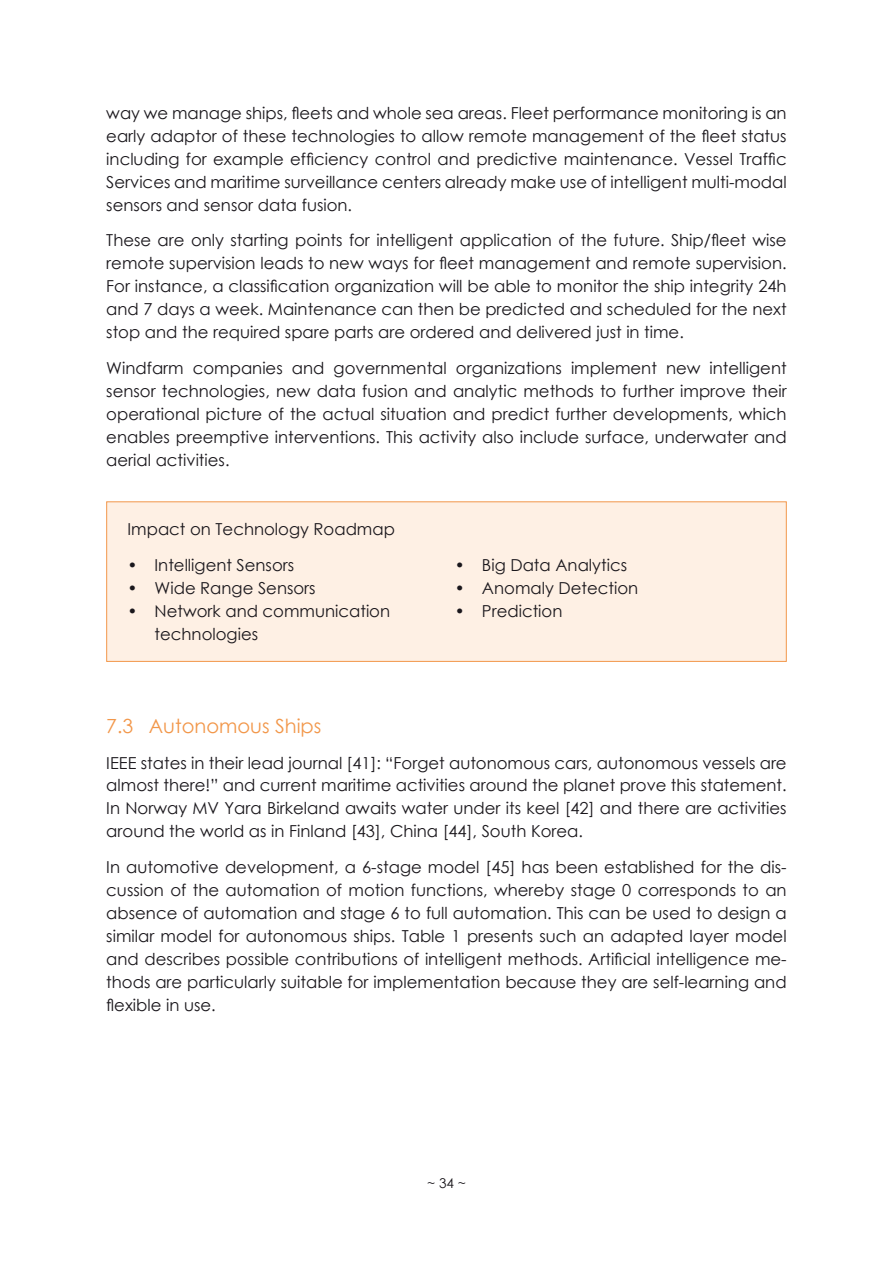
<style>
.page{position:relative;width:893px;height:1263px;background:#fff}
.page>*{position:absolute;margin:0;border:0;box-sizing:border-box;transform-origin:0 0}
.t1{font:19.5px "Century Gothic";color:#f2974a}
.t2{font:16.5px/23px "Century Gothic";color:#1a171c;text-align:justify}
.t3{font:13.5px "Century Gothic";color:#1a171c}
</style>
<div class="page">
<div style="left:106px;top:501px;width:681px;height:161px;background:#fef0e4;border:1px solid #f2974a"></div>
<p class="t2" style="left:106px;top:101px;width:682px">way we manage ships, fleets and whole sea areas. Fleet performance monitoring is an early adaptor of these technologies to allow remote management of the fleet status including for example efficiency control and predictive maintenance. Vessel Traffic Services and maritime surveillance centers already make use of intelligent multi-modal sensors and sensor data fusion.</p>
<p class="t2" style="left:106px;top:228px;width:682px">These are only starting points for intelligent application of the future. Ship/fleet wise remote supervision leads to new ways for fleet management and remote supervision.<br>For instance, a classification organization will be able to monitor the ship integrity 24h and 7 days a week. Maintenance can then be predicted and scheduled for the next stop and the required spare parts are ordered and delivered just in time.</p>
<p class="t2" style="left:106px;top:356px;width:682px">Windfarm companies and governmental organizations implement new intelligent sensor technologies, new data fusion and analytic methods to further improve their operational picture of the actual situation and predict further developments, which enables preemptive interventions. This activity also include surface, underwater and aerial activities.</p>
<p class="t2" style="left:128px;top:517px;width:269px">Impact on Technology Roadmap</p>
<p class="t2" style="left:128px;top:553px;width:168px">• Intelligent Sensors</p>
<p class="t2" style="left:128px;top:576px;width:190px">• Wide Range Sensors</p>
<p class="t2" style="left:155px;top:599px;width:237px;text-indent:-27px">• Network and communication technologies</p>
<p class="t2" style="left:455px;top:553px;width:174px">• Big Data Analytics</p>
<p class="t2" style="left:455px;top:576px;width:185px">• Anomaly Detection</p>
<p class="t2" style="left:455px;top:599px;width:109px">• Prediction</p>
<p class="t1" style="left:106px;top:712px;width:217px">7.3 Autonomous Ships</p>
<p class="t2" style="left:106px;top:751px;width:682px">IEEE states in their lead journal [41]: “Forget autonomous cars, autonomous vessels are almost there!” and current maritime activities around the planet prove this statement.<br>In Norway MV Yara Birkeland awaits water under its keel [42] and there are activities around the world as in Finland [43], China [44], South Korea.</p>
<p class="t2" style="left:106px;top:855px;width:682px">In automotive development, a 6-stage model [45] has been established for the dis&shy;cussion of the automation of motion functions, whereby stage 0 corresponds to an absence of automation and stage 6 to full automation. This can be used to design a similar model for autonomous ships. Table 1 presents such an adapted layer model and describes possible contributions of intelligent methods. Artificial intelligence me&shy;thods are particularly suitable for implementation because they are self-learning and flexible in use.</p>
<p class="t3" style="left:427px;top:1174px;width:40px">~ 34 ~</p>
</div>
